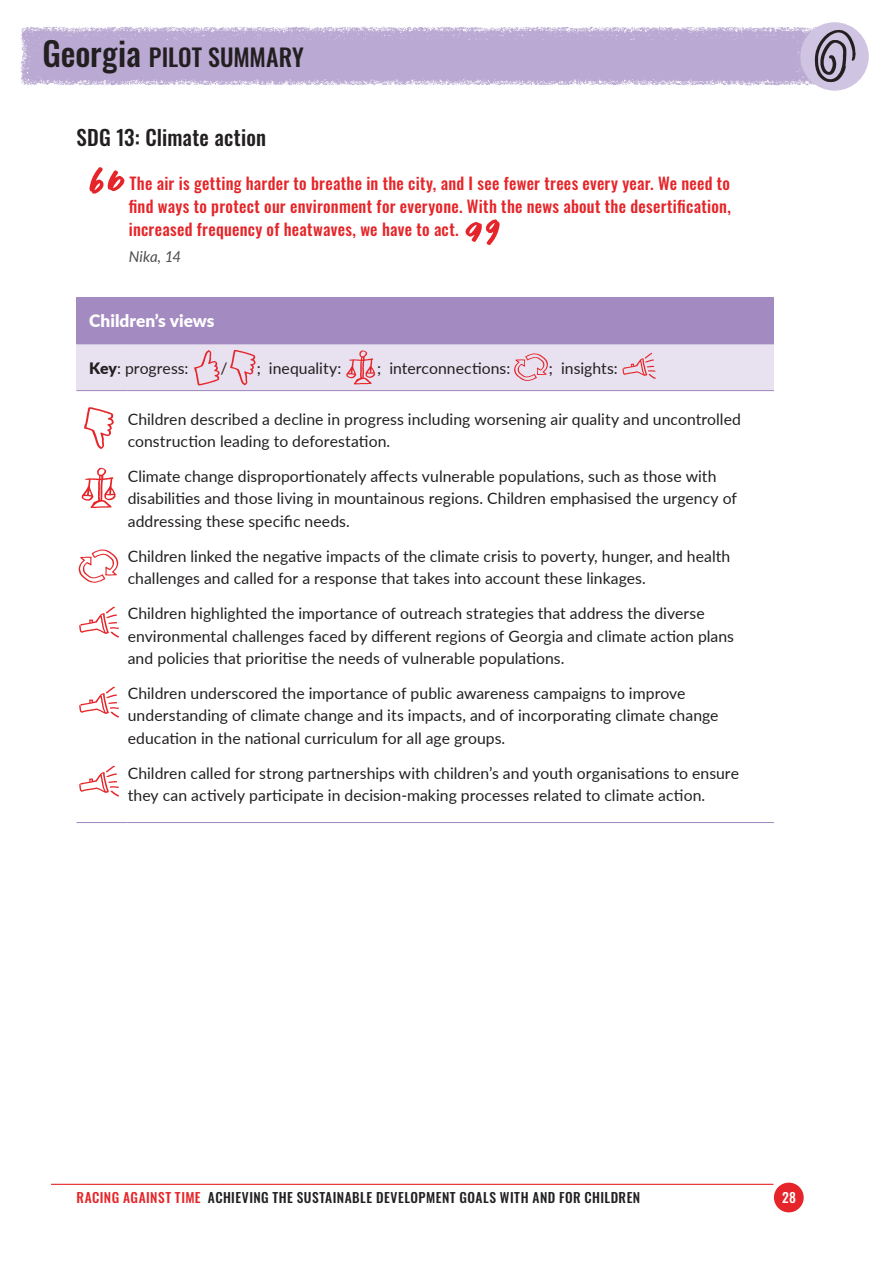
<style>
.page{position:relative;width:893px;height:1263px;background:#fff}
.page>*{position:absolute;margin:0;border:0;box-sizing:border-box;transform-origin:0 0}
.t1{font:500 24px "Oswald";letter-spacing:.005em;color:#221f20}
.t2{font:500 21px "Oswald";letter-spacing:.005em;color:#221f20}
.t3{font:900 17.25px "Lato";color:#fff}
.t4{font:500 16.5px/23.2px "Oswald";letter-spacing:.015em;color:#e52529;text-align:justify}
.t5{font:15.75px/22.5px "Lato";letter-spacing:.005em;color:#221f20}
.t6{font:italic 15px "Lato";letter-spacing:-.005em;color:#4d4d4f}
.t7{font:500 13.5px "Oswald";letter-spacing:.035em;color:#221f20}
.t8{font:500 13.5px "Oswald";color:#fff}
.s1{font-size:33px}
.s2{font-weight:900}
.s3{color:#e52529}
</style>
<div class="page">
<div style="left:774px;top:1182px;width:30px;height:30px;background:#e52529;border-radius:50%"></div>
<hr style="left:51px;top:1184px;width:722px;height:1px;background:#e52529">
<div style="left:77px;top:297px;width:697px;height:47px;background:#a38ac0"></div>
<div style="left:77px;top:344px;width:697px;height:47px;background:#e7e1f0"></div>
<hr style="left:77px;top:390px;width:51px;height:1px;background:#a38ac0">
<hr style="left:128px;top:390px;width:646px;height:1px;background:#a38ac0">
<hr style="left:77px;top:822px;width:51px;height:1px;background:#a38ac0">
<hr style="left:128px;top:822px;width:646px;height:1px;background:#a38ac0">
<img style="left:194px;top:350px;width:26px;height:36px">
<img style="left:230px;top:349px;width:26px;height:37px">
<img style="left:346px;top:350px;width:30px;height:35px">
<img style="left:514px;top:353px;width:34px;height:28px">
<img style="left:622px;top:352px;width:34px;height:27px">
<img style="left:84px;top:407px;width:30px;height:42px">
<img style="left:81px;top:467px;width:35px;height:41px">
<img style="left:78px;top:549px;width:41px;height:34px">
<img style="left:79px;top:606px;width:40px;height:32px">
<img style="left:79px;top:686px;width:40px;height:32px">
<img style="left:79px;top:765px;width:40px;height:32px">
<img style="left:89px;top:167px;width:36px;height:27px">
<img style="left:465px;top:219px;width:35px;height:27px">
<img style="left:20px;top:25px;width:784px;height:29px">
<img style="left:20px;top:54px;width:784px;height:32px">
<div style="left:42px;top:40px;width:753px;height:38px;background:#baa9d2"></div>
<div style="left:800px;top:22px;width:69px;height:69px;background:#cfc4e1;border-radius:50%"></div>
<img style="left:804px;top:23px;width:59px;height:67px">
<h1 class="t1" style="left:43px;top:35px;width:263px"><span class="s1">Georgia</span> PILOT SUMMARY</h1>
<h2 class="t2" style="left:77px;top:119px;width:191px">SDG 13: Climate action</h2>
<p class="t4" style="left:129px;top:170px;width:603px">The air is getting harder to breathe in the city, and I see fewer trees every year. We need to find ways to protect our environment for everyone. With the news about the desertification, increased frequency of heatwaves, we have to act.</p>
<p class="t6" style="left:129px;top:246px;width:54px">Nika, 14</p>
<p class="t3" style="left:89px;top:308px;width:127px">Children’s views</p>
<p class="t5" style="left:89px;top:356px;width:101px"><span class="s2">Key</span>: progress:</p>
<p class="t5" style="left:221px;top:356px;width:9px">/</p>
<p class="t5" style="left:257px;top:356px;width:86px">; inequality:</p>
<p class="t5" style="left:377px;top:356px;width:135px">; interconnections:</p>
<p class="t5" style="left:549px;top:356px;width:70px">; insights:</p>
<p class="t5" style="left:128px;top:407px;width:615px">Children described a decline in progress including worsening air quality and uncontrolled construction leading to deforestation.</p>
<p class="t5" style="left:128px;top:464px;width:611px">Climate change disproportionately affects vulnerable populations, such as those with disabilities and those living in mountainous regions. Children emphasised the urgency of addressing these specific needs.</p>
<p class="t5" style="left:128px;top:544px;width:604px">Children linked the negative impacts of the climate crisis to poverty, hunger, and health challenges and called for a response that takes into account these linkages.</p>
<p class="t5" style="left:128px;top:601px;width:608px">Children highlighted the importance of outreach strategies that address the diverse environmental challenges faced by different regions of Georgia and climate action plans and policies that prioritise the needs of vulnerable populations.</p>
<p class="t5" style="left:128px;top:681px;width:592px">Children underscored the importance of public awareness campaigns to improve understanding of climate change and its impacts, and of incorporating climate change education in the national curriculum for all age groups.</p>
<p class="t5" style="left:128px;top:761px;width:613px">Children called for strong partnerships with children’s and youth organisations to ensure they can actively participate in decision-making processes related to climate action.</p>
<p class="t7" style="left:77px;top:1185px;width:565px"><span class="s3">RACING AGAINST TIME</span> ACHIEVING THE SUSTAINABLE DEVELOPMENT GOALS WITH AND FOR CHILDREN</p>
<p class="t8" style="left:782px;top:1185px;width:16px">28</p>
</div>
